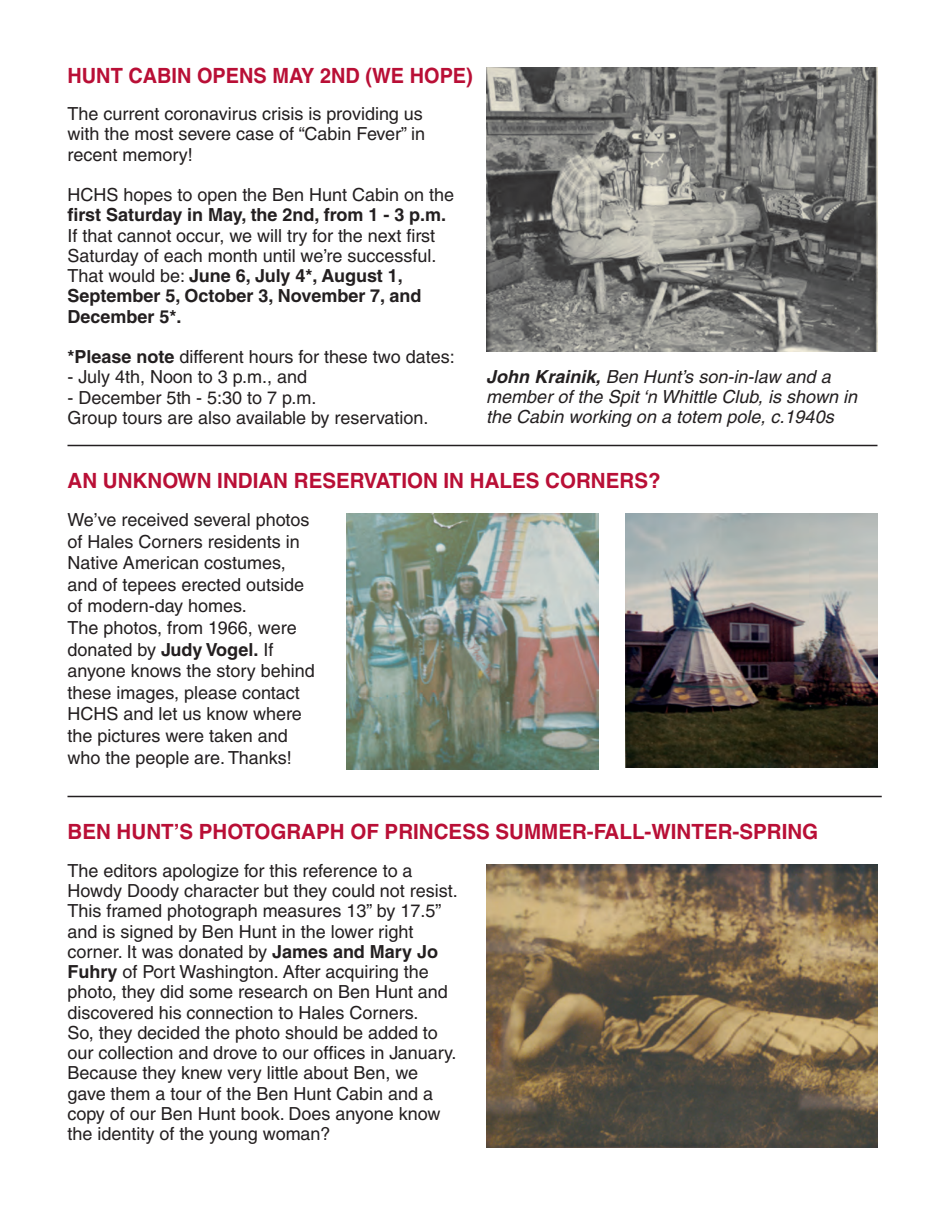
<style>
.page{position:relative;width:945px;height:1215px;background:#fff}
.page>*{position:absolute;margin:0;border:0;box-sizing:border-box;transform-origin:0 0}
.t1{font:700 21px "Helvetica";color:#b90f36}
.t2{font:700 21px "Helvetica";color:#b90f36;scale:.95 1}
.t3{font:18px/20.2px "Helvetica";color:#231f20}
.t4{font:italic 18px/20.2px "Helvetica";letter-spacing:.005em;color:#231f20}
.t5{font:700 18px "Helvetica";color:#231f20}
.s1{font-weight:700}
</style>
<div class="page">
<img style="left:486px;top:68px;width:392px;height:284px">
<hr style="left:68px;top:445px;width:810px;height:1px;background:#231f20">
<img style="left:486px;top:864px;width:392px;height:283px">
<hr style="left:68px;top:796px;width:814px;height:1px;background:#231f20">
<img style="left:346px;top:513px;width:252px;height:256px">
<img style="left:625px;top:513px;width:253px;height:254px">
<p class="t2" style="left:68px;top:68px;width:428px">HUNT CABIN OPENS MAY 2ND (WE HOPE)</p>
<p class="t3" style="left:68px;top:105px;width:359px">The current coronavirus crisis is providing us with the most severe case of “Cabin Fever” in recent memory!</p>
<p class="t3" style="left:68px;top:186px;width:388px">HCHS hopes to open the Ben Hunt Cabin on the</p>
<p class="t5" style="left:68px;top:209px;width:380px">first Saturday in May, the 2nd, from 1 - 3 p.m.</p>
<p class="t3" style="left:68px;top:227px;width:370px">If that cannot occur, we will try for the next first Saturday of each month until we’re successful.<br>That would be: <span class="s1">June 6, July 4*, August 1, September 5, October 3, November 7, and December 5*.</span></p>
<p class="t3" style="left:68px;top:348px;width:389px"><span class="s1">*Please note</span> different hours for these two dates:</p>
<p class="t3" style="left:68px;top:369px;width:241px">- July 4th, Noon to 3 p.m., and</p>
<p class="t3" style="left:68px;top:389px;width:363px">- December 5th - 5:30 to 7 p.m.<br>Group tours are also available by reservation.</p>
<p class="t4" style="left:486px;top:368px;width:373px"><span class="s1">John Krainik,</span> Ben Hunt’s son-in-law and a member of the Spit ‘n Whittle Club, is shown in the Cabin working on a totem pole, c.1940s</p>
<p class="t1" style="left:68px;top:473px;width:595px">AN UNKNOWN INDIAN RESERVATION IN HALES CORNERS?</p>
<p class="t3" style="left:67px;top:511px;width:249px;line-height:21.6px">We’ve received several photos of Hales Corners residents in<br>Native American costumes, and of tepees erected outside of modern-day homes.<br>The photos, from 1966, were donated by <span class="s1">Judy Vogel.</span> If anyone knows the story behind these images, please contact<br>HCHS and let us know where the pictures were taken and who the people are. Thanks!</p>
<p class="t1" style="left:68px;top:824px;width:752px">BEN HUNT’S PHOTOGRAPH OF PRINCESS SUMMER-FALL-WINTER-SPRING</p>
<p class="t3" style="left:68px;top:862px;width:392px">The editors apologize for this reference to a Howdy Doody character but they could not resist.<br>This framed photograph measures 13” by 17.5” and is signed by Ben Hunt in the lower right corner. It was donated by <span class="s1">James and Mary Jo Fuhry</span> of Port Washington. After acquiring the photo, they did some research on Ben Hunt and discovered his connection to Hales Corners.<br>So, they decided the photo should be added to our collection and drove to our offices in January.<br>Because they knew very little about Ben, we gave them a tour of the Ben Hunt Cabin and a copy of our Ben Hunt book. Does anyone know the identity of the young woman?</p>
</div>
